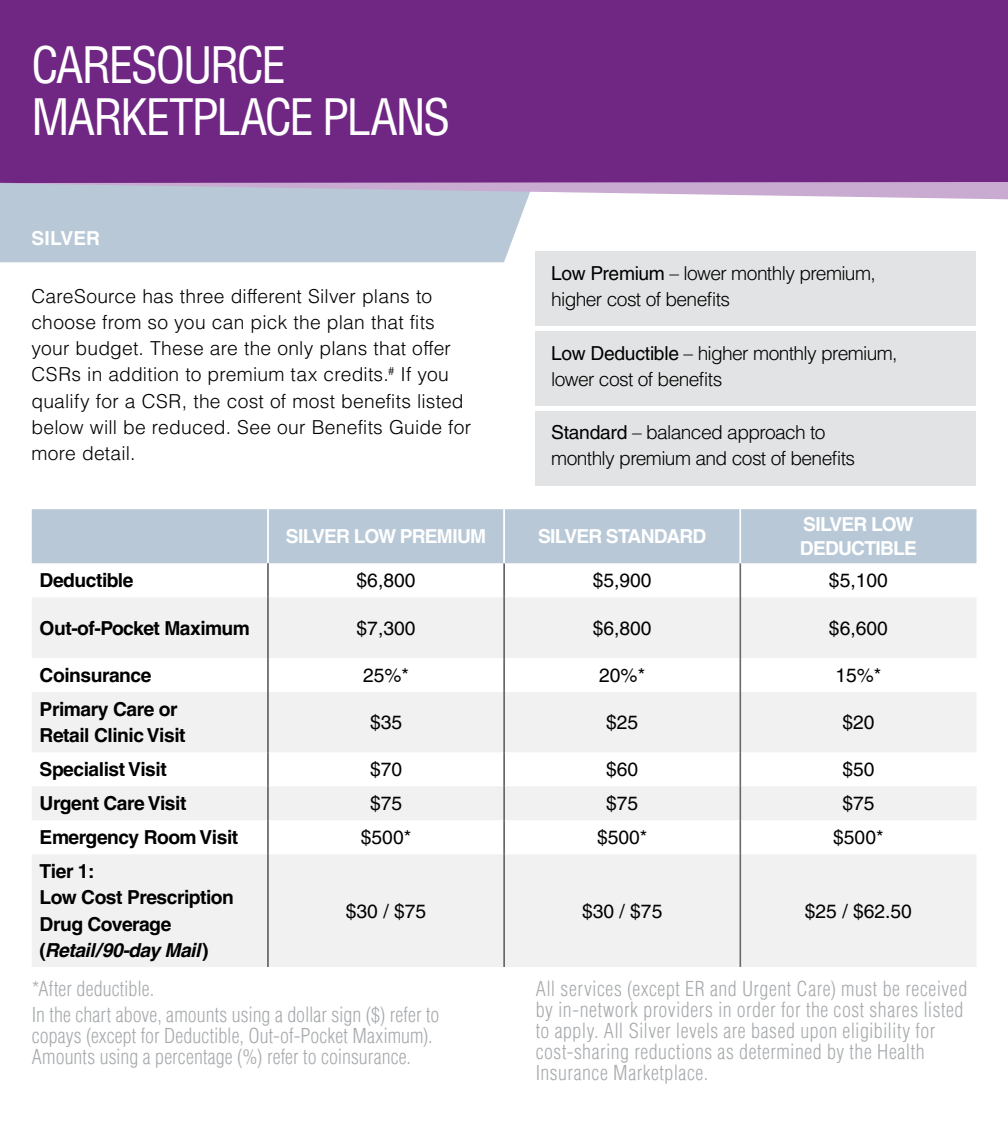
<style>
.page{position:relative;width:1008px;height:1134px;background:#fff}
.page>*{position:absolute;margin:0;border:0;box-sizing:border-box;transform-origin:0 0}
.t1{font:condensed 49px/52.5px "Helvetica LT Pro";letter-spacing:-.055em;color:#fff}
.t2{font:300 condensed 20.12px/21px "Helvetica LT Pro";letter-spacing:.015em;color:#a8abae}
.t3{font:300 19.25px/26.2px "Helvetica LT Pro";letter-spacing:.005em;color:#000}
.t4{font:700 19.25px/26.2px "Helvetica LT Pro";letter-spacing:-.025em;color:#000}
.t5{font:300 19.25px/26.2px "Helvetica LT Pro";letter-spacing:-.035em;color:#000}
.t6{font:19.25px "Helvetica LT Pro";color:#000}
.t7{font:700 19.25px/24.5px "Helvetica LT Pro";letter-spacing:-.04em;color:#fff}
.s1{font-weight:400}
.s2{font-style:italic}
</style>
<div class="page">
<div style="left:0;top:199px;width:539px;height:63px;background:#b8c8d7"></div>
<div style="left:0;top:0;width:1008px;height:182px;background:#702784"></div>
<svg style="left:0;top:182px;width:1008px;height:17px;background:#c5b9d5"></svg>
<div style="left:32px;top:509px;width:944px;height:54px;background:#b8c8d7"></div>
<svg style="left:32px;top:597px;width:944px;height:370px;fill:#f1f1f2"></svg>
<div style="left:32px;top:692px;width:944px;height:60px;background:#f1f1f2"></div>
<hr style="left:267px;top:509px;width:1px;height:54px;background:#fff">
<hr style="left:268px;top:509px;width:1px;height:54px;background:#fff">
<hr style="left:267px;top:563px;width:1px;height:34px;background:#606165">
<hr style="left:268px;top:563px;width:1px;height:34px;background:#606165">
<hr style="left:504px;top:563px;width:1px;height:34px;background:#606165">
<hr style="left:267px;top:597px;width:1px;height:61px;background:#606165">
<hr style="left:268px;top:597px;width:1px;height:61px;background:#606165">
<hr style="left:504px;top:597px;width:1px;height:61px;background:#606165">
<hr style="left:267px;top:658px;width:1px;height:34px;background:#606165">
<hr style="left:268px;top:658px;width:1px;height:34px;background:#606165">
<hr style="left:504px;top:658px;width:1px;height:34px;background:#606165">
<hr style="left:267px;top:692px;width:1px;height:60px;background:#606165">
<hr style="left:268px;top:692px;width:1px;height:60px;background:#606165">
<hr style="left:504px;top:692px;width:1px;height:60px;background:#606165">
<hr style="left:267px;top:752px;width:1px;height:34px;background:#606165">
<hr style="left:268px;top:752px;width:1px;height:34px;background:#606165">
<hr style="left:504px;top:752px;width:1px;height:34px;background:#606165">
<hr style="left:267px;top:786px;width:1px;height:34px;background:#606165">
<hr style="left:268px;top:786px;width:1px;height:34px;background:#606165">
<hr style="left:504px;top:786px;width:1px;height:34px;background:#606165">
<hr style="left:267px;top:820px;width:1px;height:34px;background:#606165">
<hr style="left:268px;top:820px;width:1px;height:34px;background:#606165">
<hr style="left:504px;top:820px;width:1px;height:34px;background:#606165">
<hr style="left:267px;top:854px;width:1px;height:113px;background:#606165">
<hr style="left:268px;top:854px;width:1px;height:113px;background:#606165">
<hr style="left:504px;top:854px;width:1px;height:113px;background:#606165">
<hr style="left:740px;top:563px;width:1px;height:34px;background:#606165">
<hr style="left:740px;top:597px;width:1px;height:61px;background:#606165">
<hr style="left:740px;top:658px;width:1px;height:34px;background:#606165">
<hr style="left:740px;top:692px;width:1px;height:60px;background:#606165">
<hr style="left:740px;top:752px;width:1px;height:34px;background:#606165">
<hr style="left:740px;top:786px;width:1px;height:34px;background:#606165">
<hr style="left:740px;top:820px;width:1px;height:34px;background:#606165">
<hr style="left:740px;top:854px;width:1px;height:113px;background:#606165">
<hr style="left:504px;top:509px;width:1px;height:54px;background:#fff">
<hr style="left:740px;top:509px;width:1px;height:54px;background:#fff">
<div style="left:536px;top:252px;width:440px;height:74px;background:#e2e3e4"></div>
<div style="left:536px;top:331px;width:440px;height:75px;background:#e2e3e4"></div>
<div style="left:536px;top:411px;width:440px;height:74px;background:#e2e3e4"></div>
<h1 class="t1" style="left:32px;top:38px;width:420px">CARESOURCE<br>MARKETPLACE PLANS</h1>
<p class="t7" style="left:32px;top:226px;width:70px">SILVER</p>
<p class="t3" style="left:32px;top:282px;width:441px">CareSource has three different Silver plans to choose from so you can pick the plan that fits your budget. These are the only plans that offer CSRs in addition to premium tax credits.<sup>#</sup> If you qualify for a CSR, the cost of most benefits listed below will be reduced. See our Benefits Guide for more detail.</p>
<p class="t5" style="left:551px;top:260px;width:326px"><span class="s1">Low Premium</span> – lower monthly premium, higher cost of benefits</p>
<p class="t5" style="left:551px;top:339px;width:348px"><span class="s1">Low Deductible</span> – higher monthly premium, lower cost of benefits</p>
<p class="t5" style="left:551px;top:419px;width:305px"><span class="s1">Standard</span> – balanced approach to monthly premium and cost of benefits</p>
<p class="t7" style="left:286px;top:524px;width:202px">SILVER LOW PREMIUM</p>
<p class="t7" style="left:538px;top:524px;width:170px">SILVER STANDARD</p>
<p class="t7" style="left:800px;top:512px;width:119px">SILVER LOW<br>DEDUCTIBLE</p>
<p class="t4" style="left:40px;top:567px;width:95px">Deductible</p>
<p class="t6" style="left:357px;top:569px;width:60px">$6,800</p>
<p class="t6" style="left:593px;top:569px;width:60px">$5,900</p>
<p class="t6" style="left:829px;top:569px;width:60px">$5,100</p>
<p class="t4" style="left:40px;top:615px;width:212px">Out-of-Pocket Maximum</p>
<p class="t6" style="left:357px;top:617px;width:60px">$7,300</p>
<p class="t6" style="left:593px;top:617px;width:60px">$6,800</p>
<p class="t6" style="left:829px;top:617px;width:60px">$6,600</p>
<p class="t4" style="left:40px;top:662px;width:113px">Coinsurance</p>
<p class="t6" style="left:363px;top:664px;width:48px">25%*</p>
<p class="t6" style="left:599px;top:664px;width:48px">20%*</p>
<p class="t6" style="left:835px;top:664px;width:48px">15%*</p>
<p class="t4" style="left:40px;top:696px;width:147px">Primary Care or<br>Retail Clinic Visit</p>
<p class="t6" style="left:370px;top:711px;width:34px">$35</p>
<p class="t6" style="left:606px;top:711px;width:34px">$25</p>
<p class="t6" style="left:842px;top:711px;width:34px">$20</p>
<p class="t4" style="left:40px;top:756px;width:129px">Specialist Visit</p>
<p class="t6" style="left:370px;top:758px;width:34px">$70</p>
<p class="t6" style="left:606px;top:758px;width:34px">$60</p>
<p class="t6" style="left:842px;top:758px;width:34px">$50</p>
<p class="t4" style="left:40px;top:790px;width:148px">Urgent Care Visit</p>
<p class="t6" style="left:370px;top:792px;width:34px">$75</p>
<p class="t6" style="left:606px;top:792px;width:34px">$75</p>
<p class="t6" style="left:842px;top:792px;width:34px">$75</p>
<p class="t4" style="left:40px;top:824px;width:200px">Emergency Room Visit</p>
<p class="t6" style="left:361px;top:826px;width:52px">$500*</p>
<p class="t6" style="left:597px;top:826px;width:52px">$500*</p>
<p class="t6" style="left:833px;top:826px;width:52px">$500*</p>
<p class="t4" style="left:40px;top:858px;width:196px">Tier 1:<br>Low Cost Prescription<br>Drug Coverage (<span class="s2">Retail/90-day Mail</span>)</p>
<p class="t6" style="left:346px;top:900px;width:82px">$30 / $75</p>
<p class="t6" style="left:582px;top:900px;width:82px">$30 / $75</p>
<p class="t6" style="left:805px;top:900px;width:109px">$25 / $62.50</p>
<p class="t2" style="left:32px;top:976px;width:409px;line-height:25.7px">*After deductible.<br>In the chart above, amounts using a dollar sign ($) refer to</p>
<p class="t2" style="left:32px;top:1025px;width:403px">copays (except for Deductible, Out-of-Pocket Maximum).<br>Amounts using a percentage (%) refer to coinsurance.</p>
<p class="t2" style="left:536px;top:978px;width:433px">All services (except ER and Urgent Care) must be received by in-network providers in order for the cost shares listed to apply. All Silver levels are based upon eligibility for cost-sharing reductions as determined by the Health Insurance Marketplace.</p>
</div>
